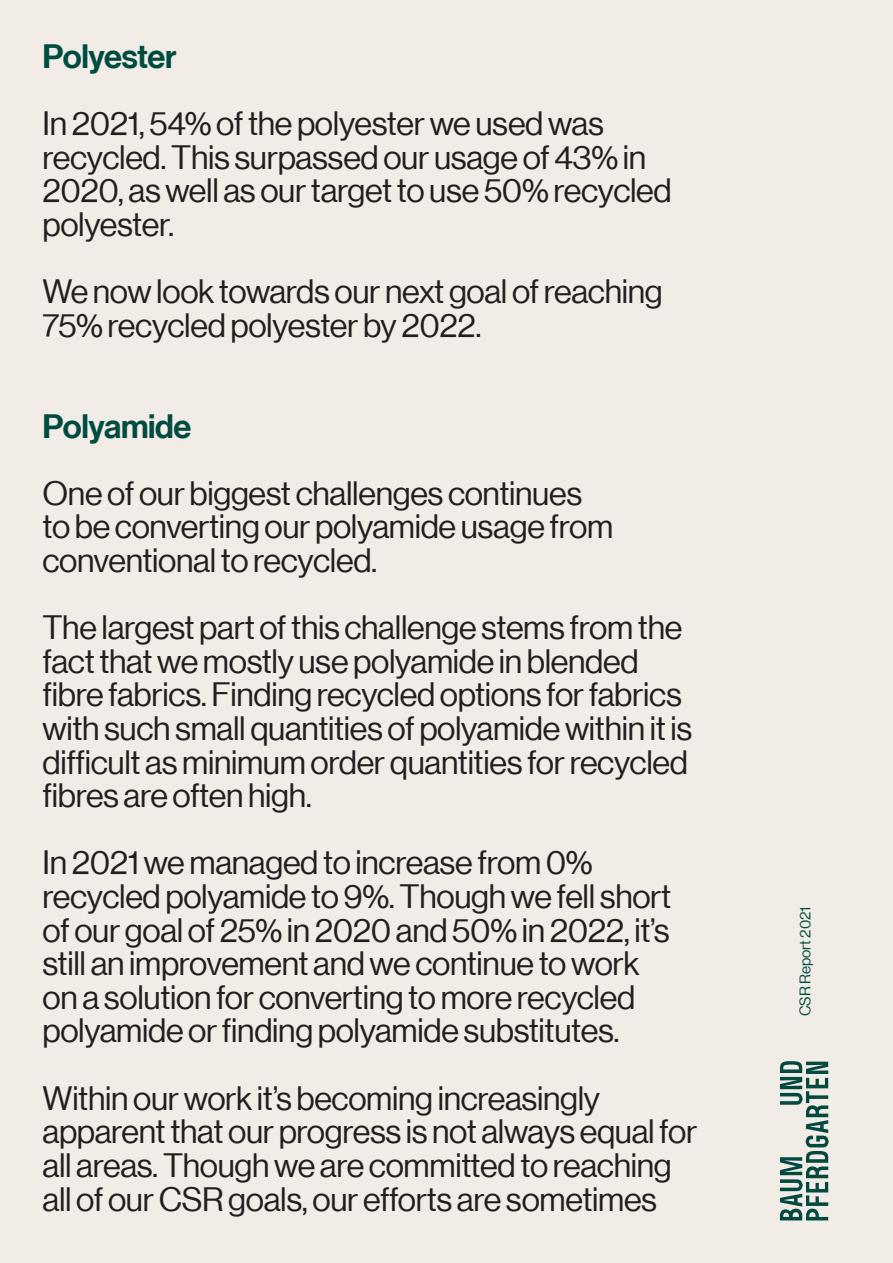
<style>
.page{position:relative;width:893px;height:1263px;background:#f1ede6}
.page>*{position:absolute;margin:0;border:0;box-sizing:border-box;transform-origin:0 0}
.t1{font:33px/33.6px "N Haas Grotesk DS Pro 55 Rg";letter-spacing:-.01em;color:#231f20}
.t2{font:33px "N Haas Grotesk DS Pro 65 Md";letter-spacing:-.01em;color:#004b41}
.t3{font:15px "N Haas Grotesk DS Pro 55 Rg";color:#004b41}
</style>
<div class="page">
<svg style="left:780px;top:1061px;width:49px;height:159px"></svg>
<p class="t2" style="left:43px;top:37px;width:136px">Polyester</p>
<p class="t1" style="left:43px;top:107px;width:631px">In 2021, 54% of the polyester we used was recycled. This surpassed our usage of 43% in 2020, as well as our target to use 50% recycled polyester.</p>
<p class="t1" style="left:43px;top:275px;width:622px">We now look towards our next goal of reaching<br>75% recycled polyester by 2022.</p>
<p class="t2" style="left:43px;top:407px;width:151px">Polyamide</p>
<p class="t1" style="left:43px;top:477px;width:572px">One of our biggest challenges continues to be converting our polyamide usage from conventional to recycled.</p>
<p class="t1" style="left:43px;top:611px;width:651px">The largest part of this challenge stems from the fact that we mostly use polyamide in blended fibre fabrics. Finding recycled options for fabrics with such small quantities of polyamide within it is difficult as minimum order quantities for recycled fibres are often high.</p>
<p class="t1" style="left:43px;top:846px;width:630px">In 2021 we managed to increase from 0% recycled polyamide to 9%. Though we fell short of our goal of 25% in 2020 and 50% in 2022, it’s still an improvement and we continue to work on a solution for converting to more recycled polyamide or finding polyamide substitutes.</p>
<p class="t1" style="left:43px;top:1081px;width:656px">Within our work it’s becoming increasingly apparent that our progress is not always equal for all areas. Though we are committed to reaching all of our CSR goals, our efforts are sometimes</p>
<p class="t3" style="left:797px;top:1016px;width:111px;rotate:-90deg">CSR Report 2021</p>
</div>
